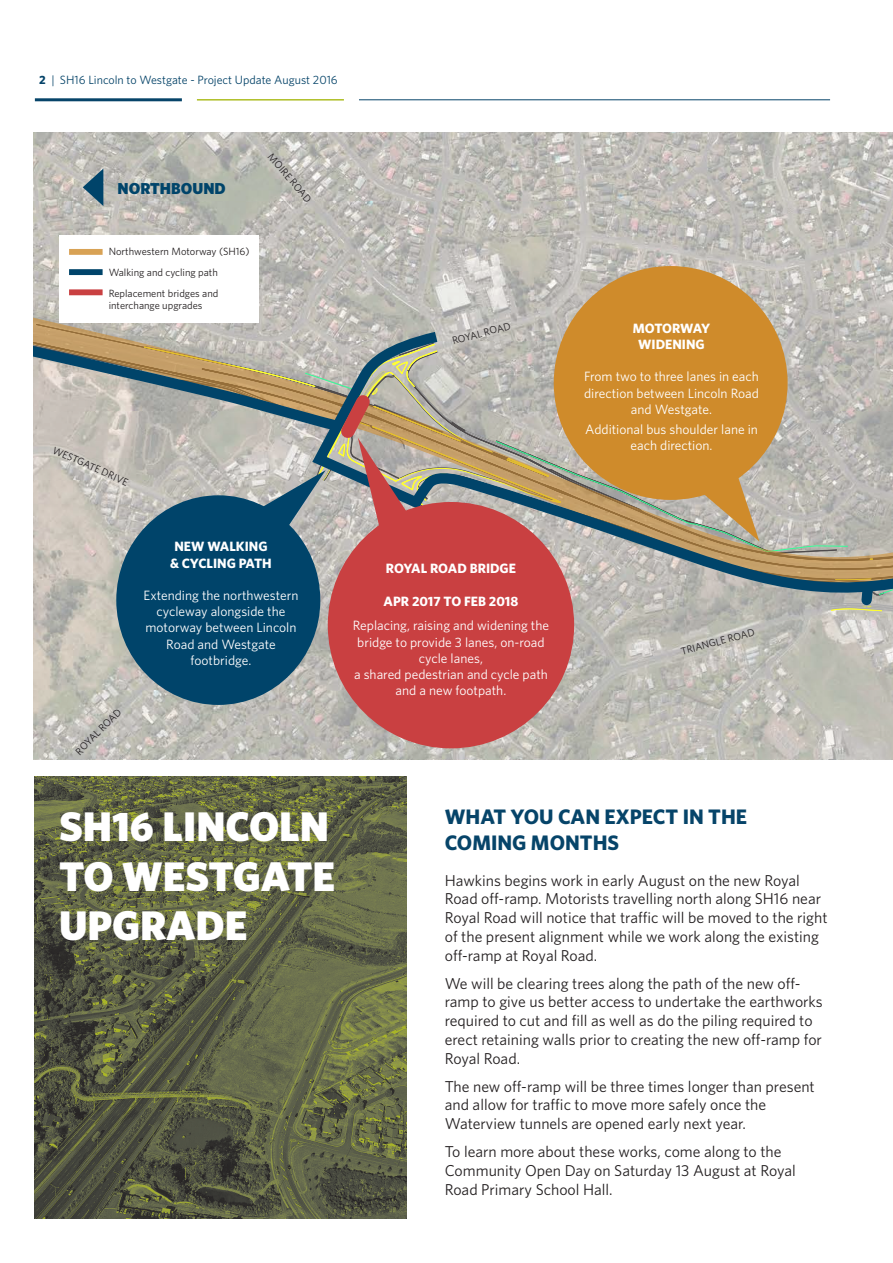
<style>
.page{position:relative;width:893px;height:1263px;background:#fff}
.page>*{position:absolute;margin:0;border:0;box-sizing:border-box;transform-origin:0 0}
.t1{font:900 41.4px/49.8px "Whitney";color:#fff}
.t2{font:700 21px/25.2px "Whitney";color:#064469}
.t3{font:900 15.9px "Whitney";color:#00446a}
.t4{font:15.75px/18.9px "Whitney";color:#231f20}
.t5{font:13.5px/16.2px "Whitney";color:#fff;text-align:center}
.t6{font:700 13.5px/16.2px "Whitney";color:#fff;text-align:center}
.t7{font:12px "Whitney";color:#064469}
.t8{font:10.5px/12.6px "Whitney";color:#231f20}
.t9{font:10.35px "Whitney";color:#231f20}
.s1{font-weight:700}
</style>
<div class="page">
<img style="left:35px;top:776px;width:371px;height:442px">
<hr style="left:35px;top:98px;width:147px;height:3px;background:#064469">
<hr style="left:359px;top:100px;width:471px;height:1px;background:#064469">
<hr style="left:197px;top:99px;width:147px;height:2px;background:#aebe24">
<img style="left:33px;top:132px;width:860px;height:628px">
<svg style="left:33px;top:216px;width:860px;height:79px"></svg>
<div style="left:116px;top:495px;width:204px;height:210px;background:#00446a;border-radius:50%"></div>
<div style="left:554px;top:266px;width:234px;height:234px;background:#cf8b2b;border-radius:50%"></div>
<div style="left:328px;top:502px;width:246px;height:246px;background:#c94041;border-radius:50%"></div>
<svg style="left:83px;top:169px;width:20px;height:37px"></svg>
<div style="left:59px;top:236px;width:200px;height:87px;background:#fff"></div>
<div style="left:69px;top:249px;width:34px;height:6px;background:#d8a255"></div>
<div style="left:69px;top:269px;width:34px;height:6px;background:#00446a"></div>
<div style="left:69px;top:289px;width:34px;height:6px;background:#c94041"></div>
<svg style="left:33px;top:295px;width:860px;height:319px"></svg>
<p class="t7" style="left:39px;top:72px;width:300px"><span class="s1">2</span> | SH16 Lincoln to Westgate - Project Update August 2016</p>
<p class="t3" style="left:118px;top:177px;width:110px">NORTHBOUND</p>
<p class="t8" style="left:109px;top:245px;width:142px">Northwestern Motorway (SH16)</p>
<p class="t8" style="left:109px;top:266px;width:111px">Walking and cycling path</p>
<p class="t8" style="left:109px;top:287px;width:111px">Replacement bridges and interchange upgrades</p>
<p class="t9" style="left:275px;top:150px;width:62px;rotate:49deg">MOIRE ROAD</p>
<p class="t9" style="left:56px;top:443px;width:83px;rotate:24deg">WESTGATE DRIVE</p>
<p class="t9" style="left:451px;top:334px;width:62px;rotate:-15deg">ROYAL ROAD</p>
<p class="t6" style="left:633px;top:320px;width:79px">MOTORWAY<br>WIDENING</p>
<p class="t5" style="left:584px;top:368px;width:176px">From two to three lanes in each direction between Lincoln Road and Westgate.</p>
<p class="t5" style="left:585px;top:421px;width:174px">Additional bus shoulder lane in each direction.</p>
<p class="t9" style="left:72px;top:748px;width:62px;rotate:-45deg">ROYAL ROAD</p>
<p class="t6" style="left:170px;top:538px;width:103px">NEW WALKING &amp; CYCLING PATH</p>
<p class="t5" style="left:144px;top:587px;width:156px">Extending the northwestern cycleway alongside the motorway between Lincoln<br>Road and Westgate footbridge.</p>
<p class="t6" style="left:386px;top:560px;width:132px">ROYAL ROAD BRIDGE</p>
<p class="t6" style="left:384px;top:593px;width:136px">APR 2017 TO FEB 2018</p>
<p class="t5" style="left:353px;top:617px;width:198px">Replacing, raising and widening the bridge to provide 3 lanes, on-road cycle lanes,<br>a shared pedestrian and cycle path and a new footpath.</p>
<p class="t9" style="left:679px;top:645px;width:77px;rotate:-15deg">TRIANGLE ROAD</p>
<p class="t1" style="left:59px;top:800px;width:278px">SH16 LINCOLN<br>TO WESTGATE<br>UPGRADE</p>
<p class="t2" style="left:445px;top:804px;width:304px">WHAT YOU CAN EXPECT IN THE<br>COMING MONTHS</p>
<p class="t4" style="left:445px;top:870px;width:384px">Hawkins begins work in early August on the new Royal Road off-ramp. Motorists travelling north along SH16 near Royal Road will notice that traffic will be moved to the right of the present alignment while we work along the existing off-ramp at Royal Road.</p>
<p class="t4" style="left:445px;top:973px;width:379px">We will be clearing trees along the path of the new off&shy;ramp to give us better access to undertake the earthworks required to cut and fill as well as do the piling required to erect retaining walls prior to creating the new off-ramp for Royal Road.</p>
<p class="t4" style="left:445px;top:1076px;width:372px">The new off-ramp will be three times longer than present and allow for traffic to move more safely once the<br>Waterview tunnels are opened early next year.</p>
<p class="t4" style="left:445px;top:1141px;width:353px">To learn more about these works, come along to the<br>Community Open Day on Saturday 13 August at Royal<br>Road Primary School Hall.</p>
</div>
